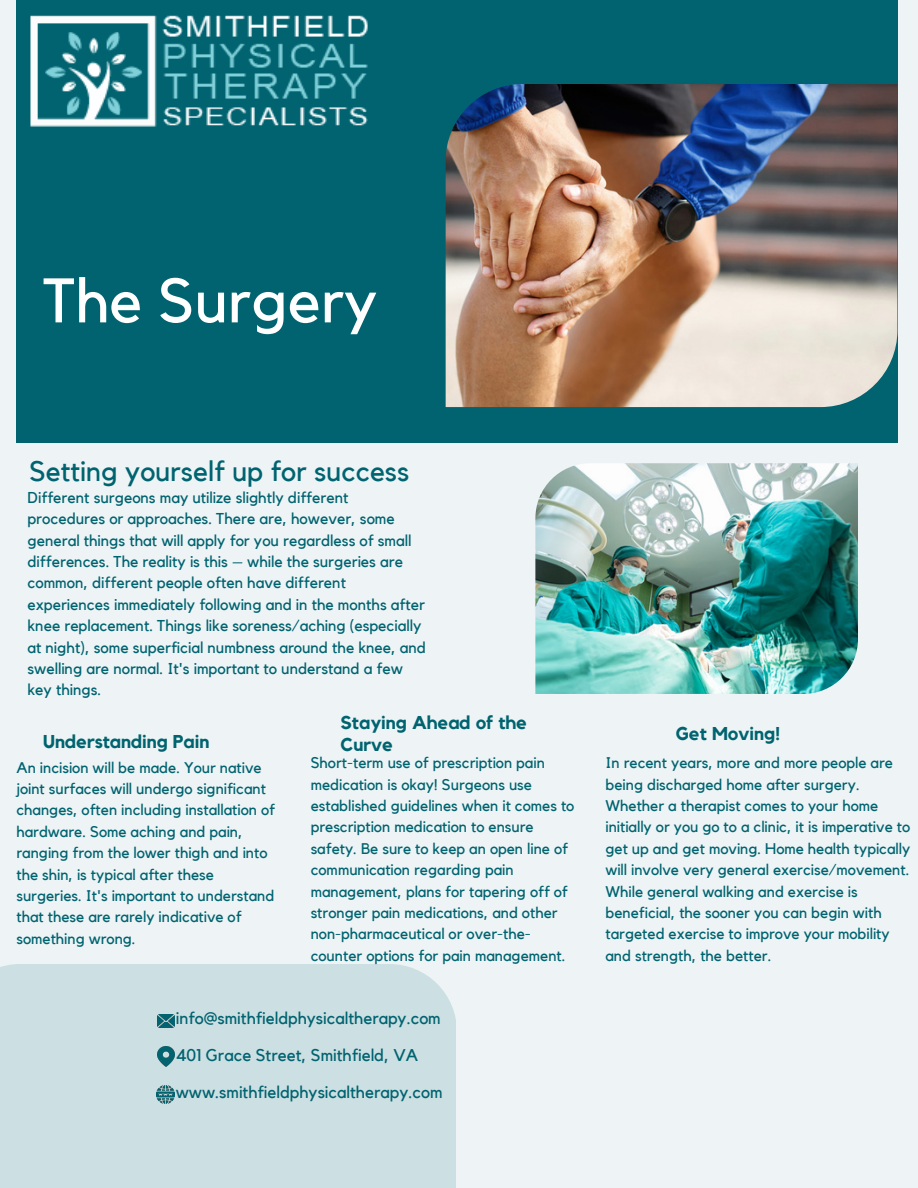
<style>
.page{position:relative;width:918px;height:1188px;background:#eef4f5}
.page>*{position:absolute;margin:0;border:0;box-sizing:border-box;transform-origin:0 0}
.t1{font:62.1px "Kollektif";color:#fff}
.t2{font:28.2px "Kollektif";color:#006370}
.t3{font:700 18.45px/21.3px "Kollektif";color:#006370}
.t4{font:16.95px/37px "Kollektif";color:#006370}
.t5{font:15.75px/21.3px "Kollektif";color:#006370}
.t6{font:15.45px/21.3px "Kollektif";color:#006370}
</style>
<div class="page">
<div style="left:16px;top:0;width:882px;height:442px;background:#016370"></div>
<img style="left:446px;top:84px;width:451px;height:323px">
<img style="left:535px;top:463px;width:323px;height:231px">
<div style="left:0;top:964px;width:456px;height:224px;background:#ccdfe2"></div>
<img style="left:157px;top:1047px;width:17px;height:20px">
<img style="left:157px;top:1086px;width:18px;height:18px">
<img style="left:157px;top:1014px;width:17px;height:14px">
<img style="left:30px;top:15px;width:338px;height:112px">
<h1 class="t1" style="left:43px;top:272px;width:336px">The Surgery</h1>
<h2 class="t2" style="left:30px;top:458px;width:381px">Setting yourself up for success</h2>
<p class="t5" style="left:27px;top:487px;width:400px">Different surgeons may utilize slightly different procedures or approaches. There are, however, some general things that will apply for you regardless of small differences. The reality is this – while the surgeries are common, different people often have different experiences immediately following and in the months after knee replacement. Things like soreness/aching (especially at night), some superficial numbness around the knee, and swelling are normal. It's important to understand a few key things.</p>
<p class="t3" style="left:43px;top:732px;width:168px">Understanding Pain</p>
<p class="t3" style="left:341px;top:713px;width:188px">Staying Ahead of the<br>Curve</p>
<p class="t3" style="left:676px;top:724px;width:106px">Get Moving!</p>
<p class="t6" style="left:16px;top:757px;width:260px">An incision will be made. Your native joint surfaces will undergo significant changes, often including installation of hardware. Some aching and pain, ranging from the lower thigh and into the shin, is typical after these surgeries. It's important to understand that these are rarely indicative of something wrong.</p>
<p class="t6" style="left:311px;top:753px;width:265px">Short-term use of prescription pain medication is okay! Surgeons use established guidelines when it comes to prescription medication to ensure safety. Be sure to keep an open line of communication regarding pain management, plans for tapering off of stronger pain medications, and other non-pharmaceutical or over-the&shy;counter options for pain management.</p>
<p class="t6" style="left:605px;top:753px;width:306px">In recent years, more and more people are being discharged home after surgery.<br>Whether a therapist comes to your home initially or you go to a clinic, it is imperative to get up and get moving. Home health typically will involve very general exercise/movement.<br>While general walking and exercise is beneficial, the sooner you can begin with targeted exercise to improve your mobility and strength, the better.</p>
<p class="t4" style="left:176px;top:1000px;width:268px">info@smithfieldphysicaltherapy.com<br>401 Grace Street, Smithfield, VA www.smithfieldphysicaltherapy.com</p>
</div>
